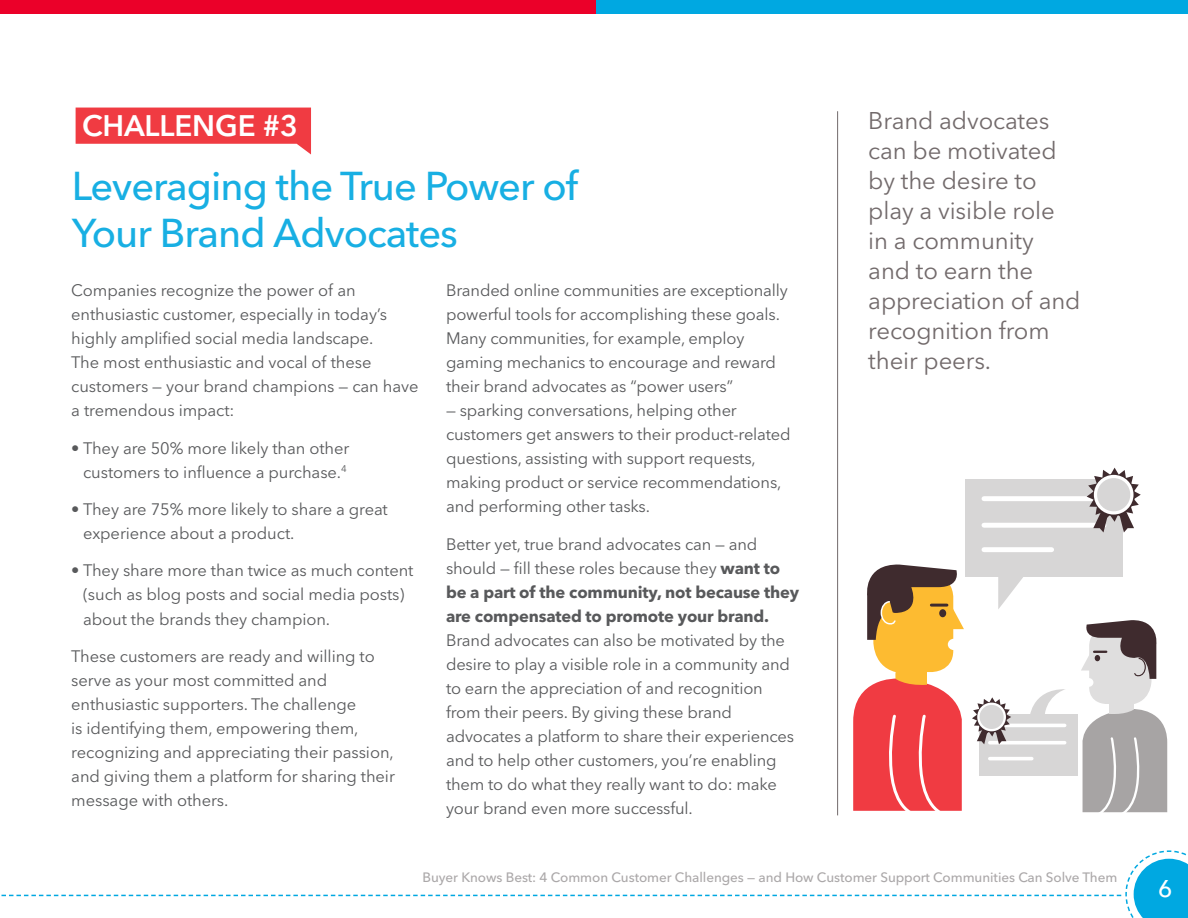
<style>
.page{position:relative;width:1188px;height:918px;background:#fff}
.page>*{position:absolute;margin:0;border:0;box-sizing:border-box;transform-origin:0 0}
.t1{font:500 39.9px/47.4px "Avenir Next LT Pro";letter-spacing:-.025em;color:#18afe3}
.t2{font:600 29.4px "Avenir Next LT Pro";letter-spacing:-.005em;color:#fff}
.t3{font:24px/30px "Avenir Next LT Pro";letter-spacing:-.005em;color:#726a6b}
.t4{font:500 24px "Avenir Next LT Pro";color:#fff}
.t5{font:16.5px/24px "Avenir Next LT Pro";letter-spacing:-.01em;color:#58595b}
.t6{font:700 16.5px/24px "Avenir Next LT Pro";letter-spacing:-.01em;color:#58595b}
.t7{font:500 13.5px "Avenir Next LT Pro";letter-spacing:-.005em;color:#aba8a9}
.s1{font-weight:400}
</style>
<div class="page">
<svg style="left:2px;top:850px;width:1186px;height:68px"></svg>
<div style="left:0;top:1px;width:597px;height:13px;background:#eb0029"></div>
<div style="left:597px;top:1px;width:591px;height:13px;background:#00a8e1"></div>
<hr style="left:837px;top:111px;width:1px;height:704px;background:#726a6b">
<svg style="left:853px;top:564px;width:111px;height:247px"></svg>
<svg style="left:1081px;top:620px;width:86px;height:193px"></svg>
<div style="left:965px;top:480px;width:157px;height:97px;background:#d7d6d6"></div>
<svg style="left:998px;top:577px;width:25px;height:32px"></svg>
<div style="left:984px;top:496px;width:120px;height:5px;background:#fff"></div>
<div style="left:984px;top:523px;width:120px;height:5px;background:#fff"></div>
<div style="left:984px;top:547px;width:68px;height:5px;background:#fff"></div>
<svg style="left:1087px;top:468px;width:54px;height:64px"></svg>
<svg style="left:1094px;top:475px;width:40px;height:40px"></svg>
<div style="left:1097px;top:478px;width:33px;height:33px;background:#d7d6d6;border-radius:50%"></div>
<div style="left:979px;top:715px;width:99px;height:61px;background:#d7d6d6"></div>
<hr style="left:990px;top:724px;width:75px;height:3px;background:#fff">
<svg style="left:990px;top:741px;width:75px;height:4px"></svg>
<hr style="left:990px;top:757px;width:42px;height:3px;background:#fff">
<svg style="left:972px;top:697px;width:39px;height:47px"></svg>
<svg style="left:977px;top:703px;width:29px;height:28px"></svg>
<div style="left:980px;top:705px;width:24px;height:24px;background:#d7d6d6;border-radius:50%"></div>
<svg style="left:1029px;top:689px;width:37px;height:26px"></svg>
<svg style="left:76px;top:108px;width:235px;height:46px"></svg>
<h2 class="t2" style="left:82px;top:108px;width:217px">CHALLENGE #3</h2>
<h1 class="t1" style="left:72px;top:162px;width:508px">Leveraging the True Power of<br>Your Brand Advocates</h1>
<p class="t5" style="left:71px;top:278px;width:349px">Companies recognize the power of an enthusiastic customer, especially in today’s highly amplified social media landscape.<br>The most enthusiastic and vocal of these customers — your brand champions — can have a tremendous impact:</p>
<p class="t5" style="left:71px;top:436px;width:280px;text-align:center">• They are 50% more likely than other customers to influence a purchase.<sup>4</sup></p>
<p class="t5" style="left:83px;top:497px;width:306px;text-indent:-12px">• They are 75% more likely to share a great experience about a product.</p>
<p class="t5" style="left:83px;top:559px;width:332px;text-indent:-12px">• They share more than twice as much content (such as blog posts and social media posts) about the brands they champion.</p>
<p class="t5" style="left:71px;top:644px;width:325px">These customers are ready and willing to serve as your most committed and enthusiastic supporters. The challenge<br>is identifying them, empowering them, recognizing and appreciating their passion, and giving them a platform for sharing their message with others.</p>
<p class="t5" style="left:446px;top:278px;width:343px">Branded online communities are exceptionally powerful tools for accomplishing these goals.<br>Many communities, for example, employ gaming mechanics to encourage and reward their brand advocates as “power users”</p>
<p class="t5" style="left:446px;top:398px;width:346px">— sparking conversations, helping other customers get answers to their product-related questions, assisting with support requests, making product or service recommendations, and performing other tasks.</p>
<p class="t6" style="left:446px;top:532px;width:355px"><span class="s1">Better yet, true brand advocates can — and should — fill these roles because they</span> want to be a part of the community, not because they are compensated to promote your brand.</p>
<p class="t5" style="left:446px;top:628px;width:350px">Brand advocates can also be motivated by the desire to play a visible role in a community and to earn the appreciation of and recognition from their peers. By giving these brand advocates a platform to share their experiences and to help other customers, you’re enabling them to do what they really want to do: make your brand even more successful.</p>
<h3 class="t3" style="left:868px;top:106px;width:214px">Brand advocates can be motivated by the desire to play a visible role in a community and to earn the appreciation of and recognition from their peers.</h3>
<p class="t7" style="left:422px;top:869px;width:696px">Buyer Knows Best: 4 Common Customer Challenges — and How Customer Support Communities Can Solve Them</p>
<h3 class="t4" style="left:1158px;top:874px;width:16px">6</h3>
</div>
